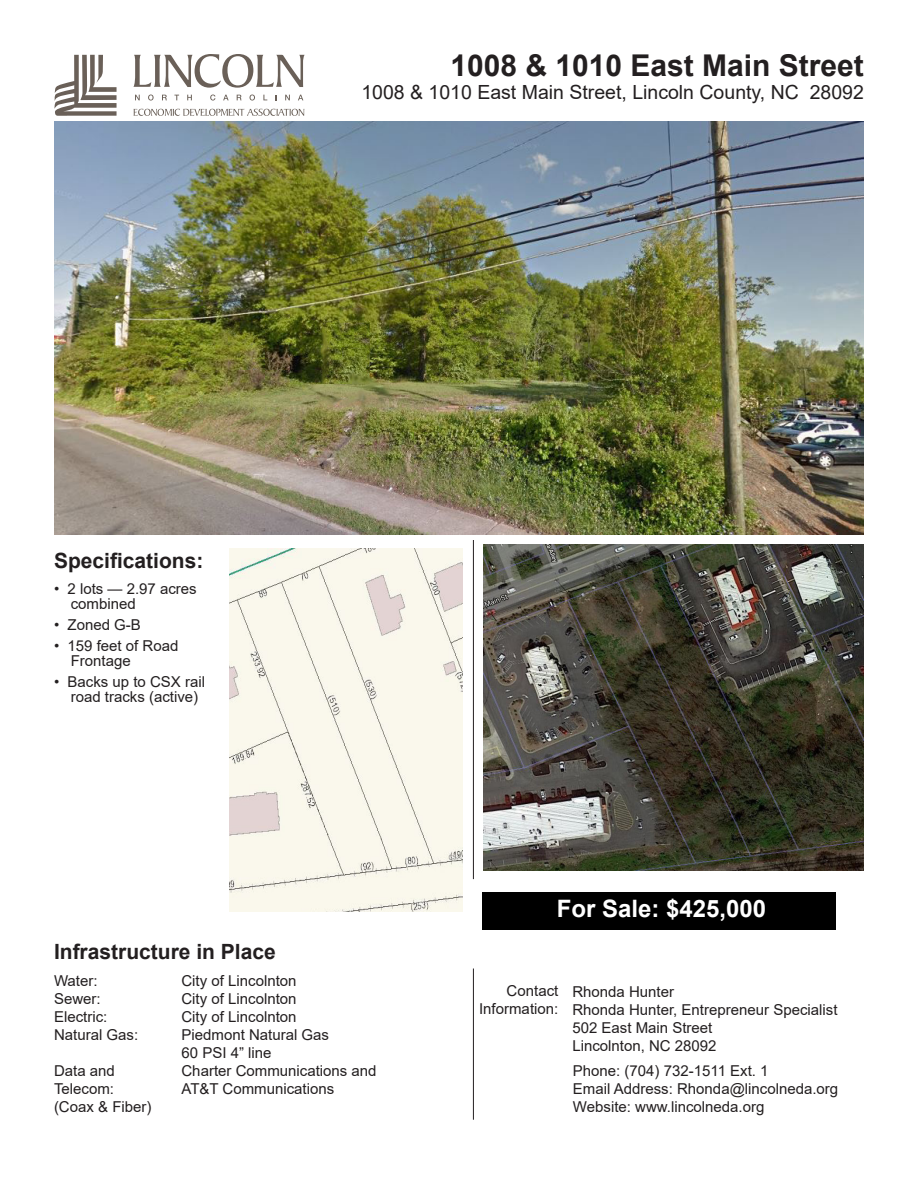
<style>
.page{position:relative;width:918px;height:1188px;background:#fff}
.page>*{position:absolute;margin:0;border:0;box-sizing:border-box;transform-origin:0 0}
.t1{font:700 30px "Arial";color:#231f20}
.t2{font:700 24px "Arial";color:#fff}
.t3{font:700 21px "Arial";color:#231f20}
.t4{font:19.5px "Arial";color:#231f20}
.t5{font:15px "Arial";color:#231f20}
</style>
<div class="page">
<svg style="left:54px;top:55px;width:63px;height:61px"></svg>
<svg style="left:133px;top:54px;width:172px;height:34px"></svg>
<svg style="left:135px;top:95px;width:5px;height:5px"></svg>
<svg style="left:148px;top:95px;width:6px;height:6px"></svg>
<svg style="left:162px;top:95px;width:5px;height:5px"></svg>
<svg style="left:174px;top:95px;width:5px;height:5px"></svg>
<svg style="left:187px;top:95px;width:5px;height:5px"></svg>
<svg style="left:210px;top:95px;width:5px;height:6px"></svg>
<svg style="left:223px;top:95px;width:6px;height:5px"></svg>
<svg style="left:237px;top:95px;width:5px;height:5px"></svg>
<svg style="left:250px;top:95px;width:5px;height:6px"></svg>
<svg style="left:263px;top:95px;width:4px;height:5px"></svg>
<svg style="left:285px;top:95px;width:5px;height:5px"></svg>
<svg style="left:298px;top:95px;width:5px;height:5px"></svg>
<svg style="left:133px;top:109px;width:171px;height:7px"></svg>
<hr style="left:473px;top:540px;width:1px;height:339px;background:#231f20">
<hr style="left:473px;top:969px;width:1px;height:151px;background:#231f20">
<img style="left:54px;top:122px;width:810px;height:412px">
<img style="left:230px;top:549px;width:233px;height:363px">
<div style="left:482px;top:892px;width:353px;height:37px;background:#000"></div>
<img style="left:484px;top:544px;width:380px;height:327px">
<p class="t1" style="left:450px;top:44px;width:415px">1008 &amp; 1010 East Main Street</p>
<p class="t4" style="left:361px;top:79px;width:504px">1008 &amp; 1010 East Main Street, Lincoln County, NC 28092</p>
<p class="t3" style="left:54px;top:546px;width:151px">Specifications:</p>
<p class="t5" style="left:54px;top:578px;width:144px">• 2 lots — 2.97 acres</p>
<p class="t5" style="left:71px;top:593px;width:67px">combined</p>
<p class="t5" style="left:54px;top:614px;width:88px">• Zoned G-B</p>
<p class="t5" style="left:54px;top:635px;width:126px">• 159 feet of Road</p>
<p class="t5" style="left:71px;top:650px;width:62px">Frontage</p>
<p class="t5" style="left:54px;top:671px;width:153px">• Backs up to CSX rail</p>
<p class="t5" style="left:71px;top:686px;width:129px">road tracks (active)</p>
<p class="t2" style="left:557px;top:891px;width:211px">For Sale: $425,000</p>
<p class="t3" style="left:54px;top:937px;width:223px">Infrastructure in Place</p>
<p class="t5" style="left:54px;top:971px;width:45px">Water:</p>
<p class="t5" style="left:182px;top:971px;width:117px">City of Lincolnton</p>
<p class="t5" style="left:54px;top:989px;width:48px">Sewer:</p>
<p class="t5" style="left:182px;top:989px;width:117px">City of Lincolnton</p>
<p class="t5" style="left:54px;top:1007px;width:55px">Electric:</p>
<p class="t5" style="left:182px;top:1007px;width:117px">City of Lincolnton</p>
<p class="t5" style="left:54px;top:1025px;width:86px">Natural Gas:</p>
<p class="t5" style="left:182px;top:1025px;width:149px">Piedmont Natural Gas</p>
<p class="t5" style="left:182px;top:1043px;width:92px">60 PSI 4” line</p>
<p class="t5" style="left:54px;top:1061px;width:62px">Data and</p>
<p class="t5" style="left:182px;top:1061px;width:197px">Charter Communications and</p>
<p class="t5" style="left:54px;top:1079px;width:62px">Telecom:</p>
<p class="t5" style="left:182px;top:1079px;width:154px">AT&amp;T Communications</p>
<p class="t5" style="left:54px;top:1097px;width:99px">(Coax &amp; Fiber)</p>
<p class="t5" style="left:507px;top:981px;width:53px">Contact</p>
<p class="t5" style="left:479px;top:999px;width:81px">Information:</p>
<p class="t5" style="left:572px;top:981px;width:103px">Rhonda Hunter</p>
<p class="t5" style="left:572px;top:999px;width:267px">Rhonda Hunter, Entrepreneur Specialist</p>
<p class="t5" style="left:572px;top:1017px;width:142px">502 East Main Street</p>
<p class="t5" style="left:572px;top:1035px;width:146px">Lincolnton, NC 28092</p>
<p class="t5" style="left:573px;top:1060px;width:197px">Phone: (704) 732-1511 Ext. 1</p>
<p class="t5" style="left:573px;top:1078px;width:267px">Email Address: Rhonda@lincolneda.org</p>
<p class="t5" style="left:573px;top:1096px;width:193px">Website: www.lincolneda.org</p>
</div>
